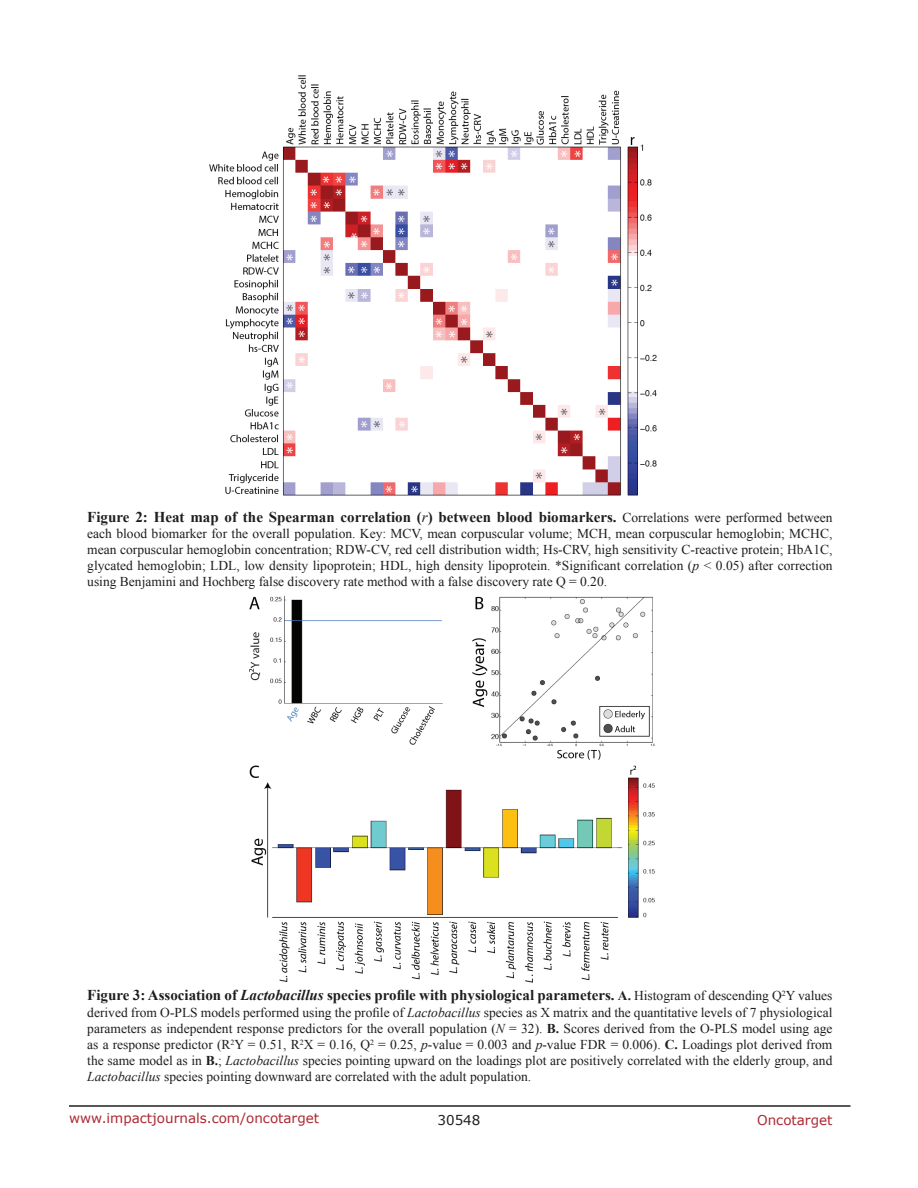
<style>
.page{position:relative;width:918px;height:1188px;background:#fff}
.page>*{position:absolute;margin:0;border:0;box-sizing:border-box;transform-origin:0 0}
.t1{font:700 15px "Times New Roman";color:#201d20}
.t2{font:13.5px/16.2px "Times New Roman";color:#201d20;text-align:justify}
.t3{font:13.5px "Verdana";color:#ac2830}
.t4{font:13.5px "Verdana";color:#201d20}
.s1{font-weight:400;font-style:italic}
.s2{font-weight:400;font-size:13.5px}
.s3{font-style:italic}
.s4{font-size:13.5px}
.s5{font-weight:700}
</style>
<div class="page">
<hr style="left:69px;top:1105px;width:781px;height:2px;background:#231f20">
<img style="left:209px;top:76px;width:447px;height:420px">
<img style="left:250px;top:595px;width:405px;height:388px">
<p class="t1" style="left:87px;top:506px;width:747px">Figure 2: Heat map of the Spearman correlation (<span class="s1">r</span>) between blood biomarkers. <span class="s2">Correlations were performed between</span></p>
<p class="t2" style="left:87px;top:525px;width:747px">each blood biomarker for the overall population. Key: MCV, mean corpuscular volume; MCH, mean corpuscular hemoglobin; MCHC, mean corpuscular hemoglobin concentration; RDW-CV, red cell distribution width; Hs-CRV, high sensitivity C-reactive protein; HbA1C, glycated hemoglobin; LDL, low density lipoprotein; HDL, high density lipoprotein. *Significant correlation (<span class="s3">p</span> &lt; 0.05) after correction using Benjamini and Hochberg false discovery rate method with a false discovery rate Q = 0.20.</p>
<p class="t1" style="left:87px;top:985px;width:747px">Figure 3: Association of <span class="s3">Lactobacillus</span> species profile with physiological parameters. <span class="s4">A.</span> <span class="s2">Histogram of descending Q</span><sup>2</sup><span class="s2">Y values</span></p>
<p class="t2" style="left:87px;top:1004px;width:747px">derived from O-PLS models performed using the profile of <span class="s3">Lactobacillus</span> species as X matrix and the quantitative levels of 7 physiological parameters as independent response predictors for the overall population (<span class="s3">N</span> = 32). <span class="s5">B.</span> Scores derived from the O-PLS model using age as a response predictor (R<sup>2</sup>Y = 0.51, R<sup>2</sup>X = 0.16, Q<sup>2</sup> = 0.25, <span class="s3">p</span>-value = 0.003 and <span class="s3">p</span>-value FDR = 0.006). <span class="s5">C.</span> Loadings plot derived from the same model as in <span class="s5">B.</span>; <span class="s3">Lactobacillus</span> species pointing upward on the loadings plot are positively correlated with the elderly group, and <span class="s3">Lactobacillus</span> species pointing downward are correlated with the adult population.</p>
<p class="t3" style="left:69px;top:1109px;width:252px">www.impactjournals.com/oncotarget</p>
<p class="t4" style="left:438px;top:1111px;width:44px">30548</p>
<p class="t3" style="left:757px;top:1111px;width:77px">Oncotarget</p>
</div>
